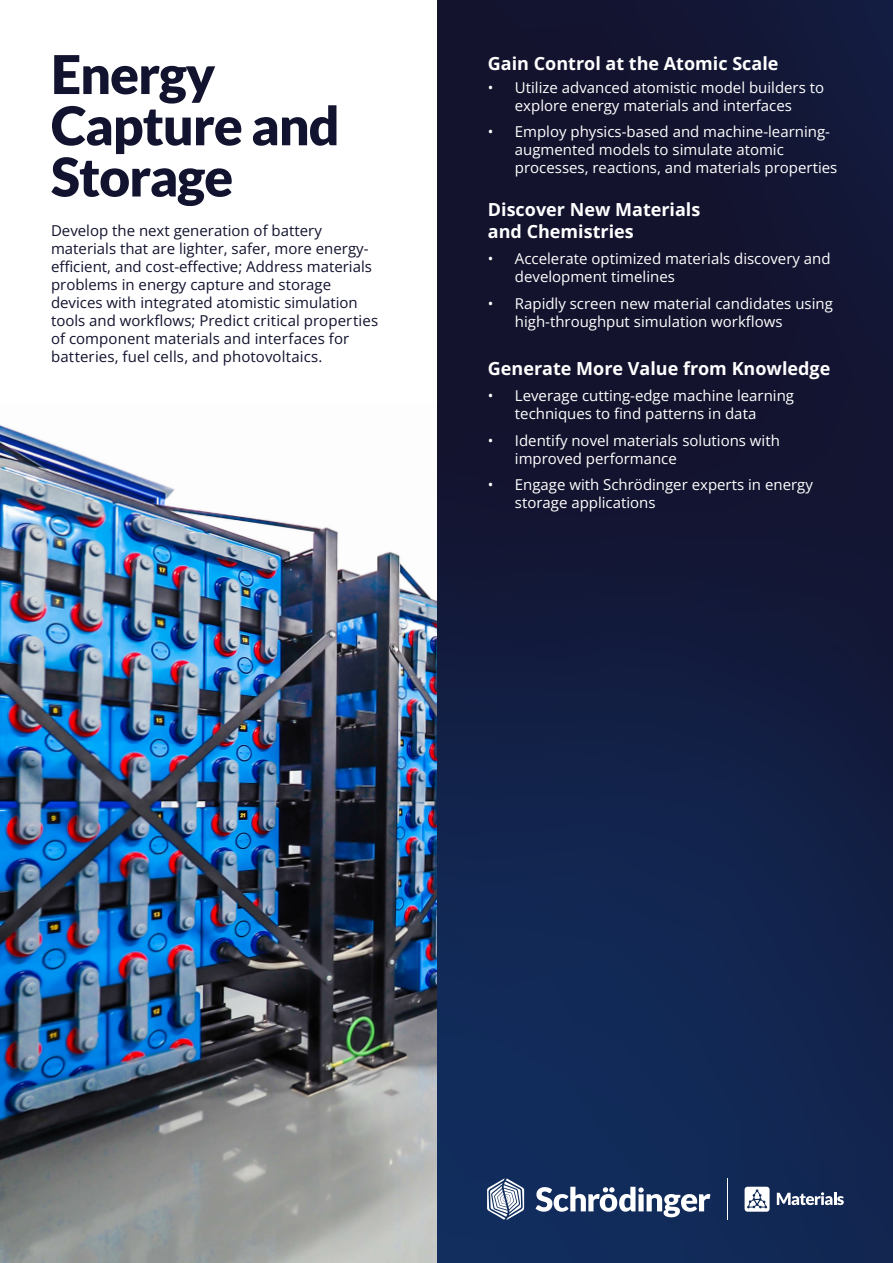
<style>
.page{position:relative;width:893px;height:1263px;background:#fff}
.page>*{position:absolute;margin:0;border:0;box-sizing:border-box;transform-origin:0 0}
.Headline_2{font:900 53.4px/51.3px "Lato";letter-spacing:-.02em;color:#12132e}
.Body_1_Light_10pt{font:700 18px/21.6px "Open Sans";color:#fff}
.t1{font:15px/18px "Open Sans";color:#fff}
.Body_1_Light_10pt-2{font:15px/18px "Open Sans";color:#12132e}
</style>
<div class="page">
<img style="left:0;top:403px;width:438px;height:860px">
<img style="left:438px;top:0;width:455px;height:1263px">
<svg style="left:777px;top:1192px;width:67px;height:13px"></svg>
<svg style="left:745px;top:1187px;width:25px;height:25px"></svg>
<svg style="left:535px;top:1187px;width:175px;height:30px"></svg>
<svg style="left:487px;top:1178px;width:37px;height:43px"></svg>
<hr style="left:727px;top:1178px;width:1px;height:41px;background:#fff">
<p class="Headline_2" style="left:51px;top:48px;width:290px">Energy<br>Capture and<br>Storage</p>
<p class="Body_1_Light_10pt" style="left:488px;top:53px;width:292px">Gain Control at the Atomic Scale</p>
<p class="t1" style="left:488px;top:78px;width:338px;text-align:center">• Utilize advanced atomistic model builders to explore energy materials and interfaces</p>
<p class="t1" style="left:515px;top:122px;width:324px;text-indent:-27px">• Employ physics-based and machine-learning&shy;augmented models to simulate atomic processes, reactions, and materials properties</p>
<p class="Body_1_Light_10pt" style="left:488px;top:198px;width:214px">Discover New Materials and Chemistries</p>
<p class="t1" style="left:515px;top:249px;width:317px;text-indent:-27px">• Accelerate optimized materials discovery and development timelines</p>
<p class="t1" style="left:515px;top:294px;width:319px;text-indent:-27px">• Rapidly screen new material candidates using high-throughput simulation workflows</p>
<p class="Body_1_Light_10pt" style="left:488px;top:357px;width:344px">Generate More Value from Knowledge</p>
<p class="t1" style="left:515px;top:387px;width:281px;text-indent:-27px">• Leverage cutting-edge machine learning techniques to find patterns in data</p>
<p class="t1" style="left:515px;top:431px;width:266px;text-indent:-27px">• Identify novel materials solutions with improved performance</p>
<p class="t1" style="left:515px;top:476px;width:299px;text-indent:-27px">• Engage with Schrödinger experts in energy storage applications</p>
<p class="Body_1_Light_10pt-2" style="left:51px;top:221px;width:329px">Develop the next generation of battery materials that are lighter, safer, more energy&shy;efficient, and cost-effective; Address materials problems in energy capture and storage devices with integrated atomistic simulation tools and workflows; Predict critical properties of component materials and interfaces for batteries, fuel cells, and photovoltaics.</p>
</div>
